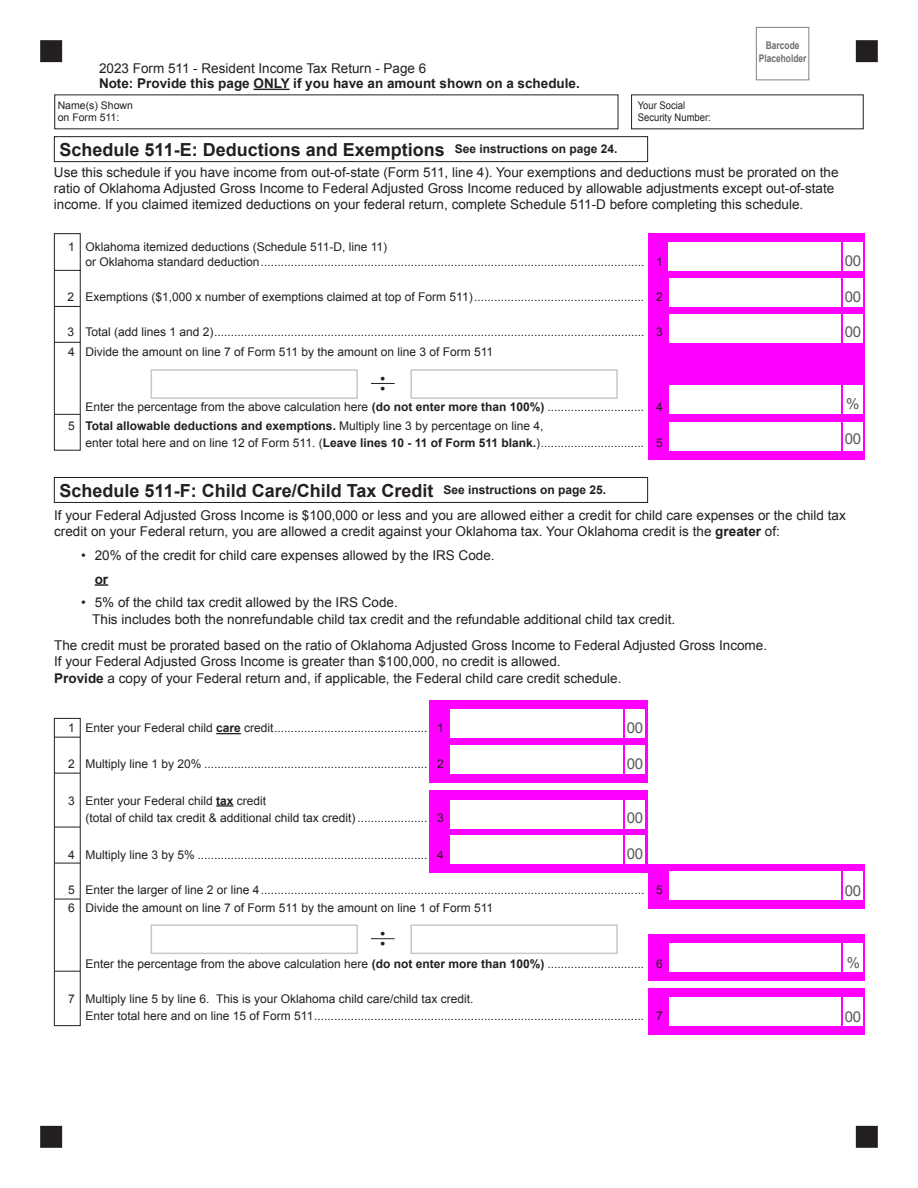
<style>
.page{position:relative;width:918px;height:1188px;background:#fff}
.page>*{position:absolute;margin:0;border:0;box-sizing:border-box;transform-origin:0 0}
.t1{font:700 18px "Arial";color:#231f20}
.t2{font:15px "Arial";color:#231f20}
.t3{font:13.5px/16.2px "Arial";color:#231f20}
.t4{font:700 13.5px "Arial";color:#231f20}
.t5{font:12px/17.4px "Arial";color:#231f20}
.t6{font:10.5px/12.6px "Arial";color:#231f20;scale:.9 1}
.t7{font:10.5px/12.6px "Arial";color:#231f20}
.t8{font:700 10.5px/12.6px "Arial";color:#6d6e71;text-align:center;scale:.8 1}
.s1{font-size:12px}
.s2{font-weight:700}
</style>
<div class="page">
<div style="left:648px;top:233px;width:216px;height:227px;background:#f0f"></div>
<div style="left:669px;top:242px;width:172px;height:29px;background:#fff"></div>
<div style="left:669px;top:279px;width:171px;height:28px;background:#fff"></div>
<div style="left:669px;top:315px;width:171px;height:28px;background:#fff"></div>
<div style="left:669px;top:386px;width:171px;height:28px;background:#fff"></div>
<div style="left:669px;top:422px;width:171px;height:28px;background:#fff"></div>
<div style="left:151px;top:369px;width:207px;height:30px;border:2px solid #c7c8ca"></div>
<div style="left:410px;top:369px;width:208px;height:30px;border:2px solid #c7c8ca"></div>
<div style="left:151px;top:924px;width:207px;height:30px;border:2px solid #c7c8ca"></div>
<div style="left:410px;top:924px;width:208px;height:30px;border:2px solid #c7c8ca"></div>
<div style="left:648px;top:864px;width:216px;height:45px;background:#f0f"></div>
<div style="left:648px;top:934px;width:216px;height:47px;background:#f0f"></div>
<div style="left:648px;top:988px;width:216px;height:47px;background:#f0f"></div>
<div style="left:430px;top:791px;width:218px;height:82px;background:#f0f"></div>
<div style="left:430px;top:700px;width:218px;height:83px;background:#f0f"></div>
<div style="left:669px;top:871px;width:171px;height:29px;background:#fff"></div>
<div style="left:669px;top:944px;width:171px;height:28px;background:#fff"></div>
<div style="left:669px;top:998px;width:171px;height:28px;background:#fff"></div>
<div style="left:450px;top:746px;width:173px;height:28px;background:#fff"></div>
<div style="left:450px;top:800px;width:173px;height:28px;background:#fff"></div>
<div style="left:450px;top:836px;width:173px;height:28px;background:#fff"></div>
<div style="left:450px;top:710px;width:173px;height:28px;background:#fff"></div>
<div style="left:843px;top:242px;width:19px;height:29px;background:#fff"></div>
<div style="left:843px;top:871px;width:19px;height:29px;background:#fff"></div>
<div style="left:843px;top:279px;width:19px;height:28px;background:#fff"></div>
<div style="left:843px;top:944px;width:19px;height:28px;background:#fff"></div>
<div style="left:843px;top:386px;width:19px;height:28px;background:#fff"></div>
<div style="left:843px;top:315px;width:19px;height:28px;background:#fff"></div>
<div style="left:843px;top:998px;width:19px;height:28px;background:#fff"></div>
<div style="left:843px;top:422px;width:19px;height:28px;background:#fff"></div>
<div style="left:625px;top:710px;width:19px;height:28px;background:#fff"></div>
<div style="left:625px;top:800px;width:19px;height:28px;background:#fff"></div>
<div style="left:625px;top:746px;width:19px;height:28px;background:#fff"></div>
<div style="left:625px;top:836px;width:19px;height:28px;background:#fff"></div>
<hr style="left:254px;top:89px;width:36px;height:1px;background:#231f20">
<svg style="left:216px;top:733px;width:25px;height:1px"></svg>
<svg style="left:216px;top:805px;width:18px;height:2px"></svg>
<svg style="left:95px;top:584px;width:13px;height:2px"></svg>
<div style="left:54px;top:233px;width:27px;height:218px;border:1px solid #231f20"></div>
<svg style="left:55px;top:270px;width:26px;height:1px"></svg>
<svg style="left:54px;top:306px;width:26px;height:1px"></svg>
<svg style="left:54px;top:342px;width:27px;height:1px"></svg>
<svg style="left:55px;top:414px;width:25px;height:1px"></svg>
<svg style="left:371px;top:383px;width:24px;height:1px"></svg>
<div style="left:54px;top:136px;width:594px;height:26px;border:1px solid #231f20"></div>
<div style="left:54px;top:477px;width:594px;height:26px;border:1px solid #231f20"></div>
<svg style="left:371px;top:938px;width:24px;height:1px"></svg>
<div style="left:54px;top:718px;width:27px;height:308px;border:1px solid #231f20"></div>
<svg style="left:55px;top:737px;width:25px;height:1px"></svg>
<svg style="left:54px;top:773px;width:26px;height:1px"></svg>
<svg style="left:54px;top:827px;width:26px;height:1px"></svg>
<svg style="left:55px;top:863px;width:25px;height:1px"></svg>
<svg style="left:55px;top:899px;width:25px;height:1px"></svg>
<svg style="left:55px;top:971px;width:25px;height:1px"></svg>
<div style="left:756px;top:27px;width:53px;height:53px;border:1px solid #808285"></div>
<div style="left:41px;top:1126px;width:21px;height:21px;background:#231f20"></div>
<div style="left:856px;top:1126px;width:21px;height:21px;background:#231f20"></div>
<div style="left:856px;top:1126px;width:22px;height:21px;border:1px solid #231f20"></div>
<div style="left:41px;top:41px;width:21px;height:21px;background:#231f20"></div>
<div style="left:41px;top:40px;width:21px;height:22px;border:1px solid #231f20"></div>
<div style="left:856px;top:41px;width:21px;height:21px;background:#231f20"></div>
<div style="left:856px;top:40px;width:22px;height:22px;border:1px solid #231f20"></div>
<p class="t3" style="left:99px;top:61px;width:329px">2023 Form 511 - Resident Income Tax Return - Page 6</p>
<p class="t7" style="left:58px;top:100px;width:77px">Name(s) Shown on Form 511:</p>
<p class="t6" style="left:638px;top:100px;width:83px">Your Social<br>Security Number:</p>
<p class="t4" style="left:99px;top:78px;width:482px">Note: Provide this page ONLY if you have an amount shown on a schedule.</p>
<h1 class="t1" style="left:60px;top:143px;width:559px">Schedule 511-E: Deductions and Exemptions <span class="s1">See instructions on page 24.</span></h1>
<p class="t8" style="left:759px;top:40px;width:61px">Barcode<br>Placeholder</p>
<p class="t3" style="left:54px;top:165px;width:786px">Use this schedule if you have income from out-of-state (Form 511, line 4). Your exemptions and deductions must be prorated on the ratio of Oklahoma Adjusted Gross Income to Federal Adjusted Gross Income reduced by allowable adjustments except out-of-state income. If you claimed itemized deductions on your federal return, complete Schedule 511-D before completing this schedule.</p>
<p class="t5" style="left:85px;top:241px;width:579px;line-height:14.4px;text-indent:-17px">1 Oklahoma itemized deductions (Schedule 511-D, line 11)<br>or Oklahoma standard deduction ................................................................................................................... 1</p>
<p class="t5" style="left:67px;top:289px;width:597px">2 Exemptions ($1,000 x number of exemptions claimed at top of Form 511) ................................................... 2</p>
<p class="t5" style="left:67px;top:323px;width:597px;line-height:19.5px">3 Total (add lines 1 and 2) ................................................................................................................................. 3<br>4 Divide the amount on line 7 of Form 511 by the amount on line 3 of Form 511</p>
<p class="t2" style="left:845px;top:254px;width:18px">00</p>
<p class="t2" style="left:845px;top:290px;width:18px">00</p>
<p class="t2" style="left:845px;top:326px;width:18px">00</p>
<p class="t2" style="left:380px;top:372px;width:7px">•</p>
<p class="t2" style="left:380px;top:382px;width:7px">•</p>
<p class="t5" style="left:68px;top:398px;width:596px;line-height:19.5px;text-indent:17px">Enter the percentage from the above calculation here <span class="s2">(do not enter more than 100%)</span> ............................. 4<br>5 <span class="s2">Total allowable deductions and exemptions.</span> Multiply line 3 by percentage on line 4,</p>
<p class="t5" style="left:85px;top:435px;width:579px">enter total here and on line 12 of Form 511. (<span class="s2">Leave lines 10 - 11 of Form 511 blank.</span>) ............................... 5</p>
<h1 class="t1" style="left:60px;top:483px;width:548px">Schedule 511-F: Child Care/Child Tax Credit <span class="s1">See instructions on page 25.</span></h1>
<p class="t2" style="left:846px;top:397px;width:15px">%</p>
<p class="t2" style="left:845px;top:433px;width:18px">00</p>
<p class="t3" style="left:54px;top:508px;width:793px">If your Federal Adjusted Gross Income is $100,000 or less and you are allowed either a credit for child care expenses or the child tax credit on your Federal return, you are allowed a credit against your Oklahoma tax. Your Oklahoma credit is the <span class="s2">greater</span> of:</p>
<p class="t3" style="left:81px;top:548px;width:415px">• 20% of the credit for child care expenses allowed by the IRS Code.</p>
<p class="t4" style="left:95px;top:574px;width:15px">or</p>
<p class="t3" style="left:92px;top:595px;width:585px;text-indent:-11px">• 5% of the child tax credit allowed by the IRS Code.<br>This includes both the nonrefundable child tax credit and the refundable additional child tax credit.</p>
<p class="t3" style="left:54px;top:638px;width:714px">The credit must be prorated based on the ratio of Oklahoma Adjusted Gross Income to Federal Adjusted Gross Income.<br>If your Federal Adjusted Gross Income is greater than $100,000, no credit is allowed.<br><span class="s2">Provide</span> a copy of your Federal return and, if applicable, the Federal child care credit schedule.</p>
<p class="t2" style="left:626px;top:721px;width:18px">00</p>
<p class="t5" style="left:68px;top:720px;width:377px">1 Enter your Federal child <span class="s2">care</span> credit .............................................. 1</p>
<p class="t5" style="left:68px;top:756px;width:377px">2 Multiply line 1 by 20% ................................................................... 2</p>
<p class="t5" style="left:85px;top:793px;width:360px;text-indent:-17px">3 Enter your Federal child <span class="s2">tax</span> credit<br>(total of child tax credit &amp; additional child tax credit) ..................... 3</p>
<p class="t5" style="left:68px;top:847px;width:377px">4 Multiply line 3 by 5% ..................................................................... 4</p>
<p class="t5" style="left:68px;top:882px;width:596px;line-height:18px">5 Enter the larger of line 2 or line 4 ................................................................................................................... 5<br>6 Divide the amount on line 7 of Form 511 by the amount on line 1 of Form 511</p>
<p class="t2" style="left:626px;top:758px;width:18px">00</p>
<p class="t2" style="left:626px;top:812px;width:18px">00</p>
<p class="t2" style="left:626px;top:847px;width:18px">00</p>
<p class="t2" style="left:380px;top:927px;width:7px">•</p>
<p class="t2" style="left:380px;top:938px;width:7px">•</p>
<p class="t5" style="left:85px;top:955px;width:579px">Enter the percentage from the above calculation here <span class="s2">(do not enter more than 100%)</span> ............................. 6</p>
<p class="t5" style="left:85px;top:991px;width:579px;text-indent:-17px">7 Multiply line 5 by line 6. This is your Oklahoma child care/child tax credit.<br>Enter total here and on line 15 of Form 511 ................................................................................................... 7</p>
<p class="t2" style="left:845px;top:884px;width:18px">00</p>
<p class="t2" style="left:846px;top:957px;width:15px">%</p>
<p class="t2" style="left:845px;top:1011px;width:18px">00</p>
</div>
